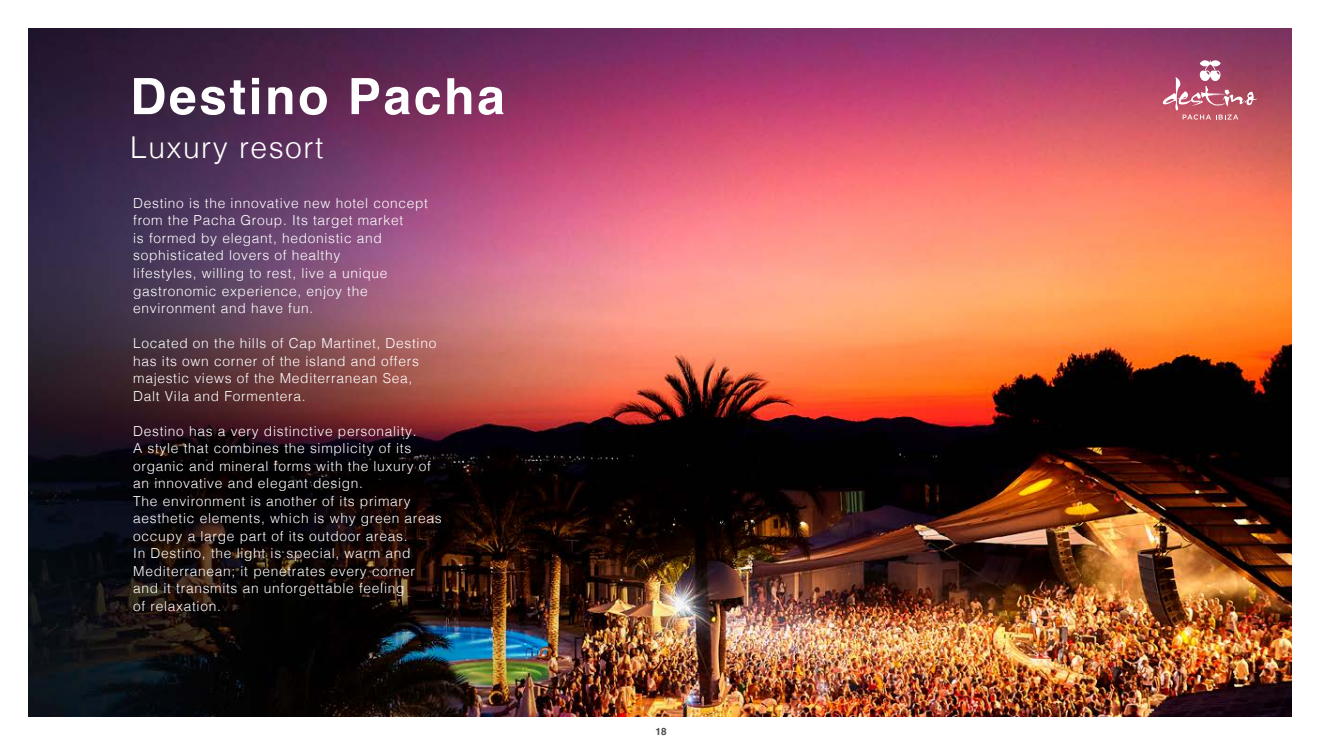
<style>
.page{position:relative;width:1322px;height:745px;background:#fff}
.page>*{position:absolute;margin:0;border:0;box-sizing:border-box;transform-origin:0 0}
.t1{font:700 50px "Helvetica";letter-spacing:.05em;color:#fff}
.t2{font:300 30px "Helvetica";letter-spacing:.05em;color:#fff}
.t3{font:300 13.75px/17.5px "Helvetica";letter-spacing:.05em;color:#fff}
.t4{font:700 10px "Helvetica";color:#4a4a49}
</style>
<div class="page">
<img style="left:28px;top:28px;width:1263px;height:688px">
<div style="left:153px;top:280px;width:258px;height:20px;background:linear-gradient(to right,#403853,#af678a)"></div>
<svg style="left:1162px;top:60px;width:95px;height:60px"></svg>
<h1 class="t1" style="left:130px;top:56px;width:376px">Destino Pacha</h1>
<h2 class="t2" style="left:130px;top:122px;width:195px">Luxury resort</h2>
<p class="t3" style="left:133px;top:193px;width:296px">Destino is the innovative new hotel concept from the Pacha Group. Its target market<br>is formed by elegant, hedonistic and sophisticated lovers of healthy<br>lifestyles, willing to rest, live a unique gastronomic experience, enjoy the environment and have fun.</p>
<p class="t3" style="left:133px;top:333px;width:305px">Located on the hills of Cap Martinet, Destino has its own corner of the island and offers majestic views of the Mediterranean Sea, Dalt Vila and Formentera.</p>
<p class="t3" style="left:133px;top:421px;width:310px">Destino has a very distinctive personality.<br>A style that combines the simplicity of its organic and mineral forms with the luxury of an innovative and elegant design.<br>The environment is another of its primary aesthetic elements, which is why green areas occupy a large part of its outdoor areas.<br>In Destino, the light is special, warm and Mediterranean; it penetrates every corner and it transmits an unforgettable feeling<br>of relaxation.</p>
<p class="t4" style="left:655px;top:722px;width:13px">18</p>
</div>
